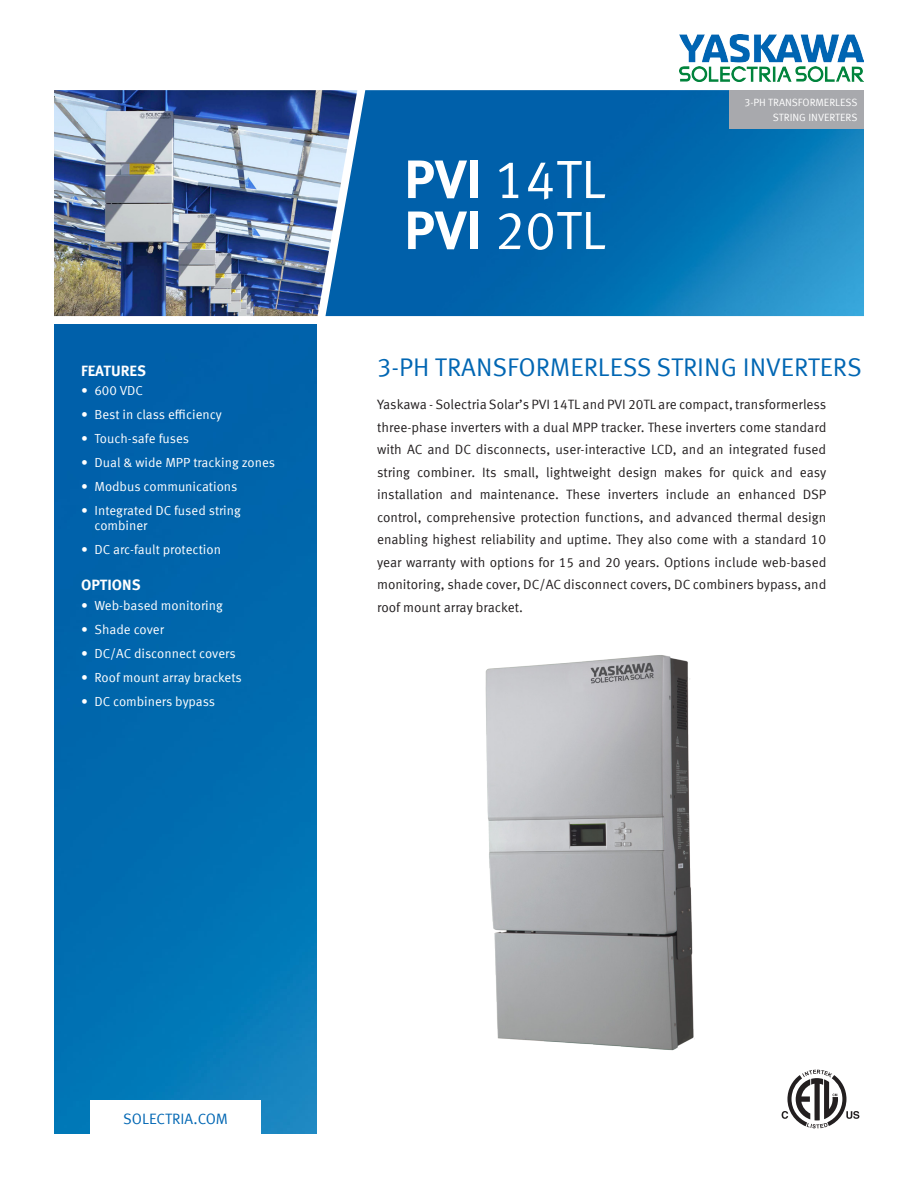
<style>
.page{position:relative;width:918px;height:1188px;background:#fff}
.page>*{position:absolute;margin:0;border:0;box-sizing:border-box;transform-origin:0 0}
.t1{font:54px "Meta Offc Norm";color:#fff}
.t2{font:25.5px "Meta Offc Norm";color:#0166b3}
.Bullet_Sections{font:700 15px "Meta Offc";color:#fff}
.t3{font:15px "Meta Offc Norm";color:#0166b3}
.t4{font:13.5px/22.5px "Meta Offc Norm";color:#231f20;text-align:justify}
.t5{font:13.2px/15px "Meta Offc Norm";color:#fff}
.t6{font:10.5px "Meta Offc Norm";color:#fff}
.s1{font-family:"Meta Offc";font-weight:700}
</style>
<div class="page">
<img style="left:357px;top:90px;width:507px;height:226px">
<img style="left:54px;top:90px;width:303px;height:226px">
<img style="left:680px;top:34px;width:184px;height:47px">
<img style="left:54px;top:324px;width:262px;height:809px">
<img style="left:485px;top:655px;width:210px;height:396px">
<svg style="left:782px;top:1070px;width:77px;height:58px"></svg>
<div style="left:91px;top:1100px;width:170px;height:34px;background:#fff"></div>
<div style="left:729px;top:90px;width:135px;height:39px;background:#a8a9ad"></div>
<p class="Bullet_Sections" style="left:81px;top:362px;width:66px">FEATURES</p>
<p class="t5" style="left:81px;top:384px;width:64px">• 600 VDC</p>
<p class="t5" style="left:81px;top:408px;width:142px">• Best in class efficiency</p>
<p class="t5" style="left:81px;top:432px;width:110px">• Touch-safe fuses</p>
<p class="t5" style="left:81px;top:456px;width:196px">• Dual &amp; wide MPP tracking zones</p>
<p class="t5" style="left:81px;top:480px;width:158px">• Modbus communications</p>
<p class="t5" style="left:94px;top:504px;width:148px;text-indent:-14px">• Integrated DC fused string combiner</p>
<p class="t5" style="left:81px;top:543px;width:142px">• DC arc-fault protection</p>
<p class="Bullet_Sections" style="left:81px;top:576px;width:61px">OPTIONS</p>
<p class="t5" style="left:81px;top:598px;width:143px">• Web-based monitoring</p>
<p class="t5" style="left:81px;top:622px;width:84px">• Shade cover</p>
<p class="t5" style="left:81px;top:646px;width:156px">• DC/AC disconnect covers</p>
<p class="t5" style="left:81px;top:670px;width:162px">• Roof mount array brackets</p>
<p class="t5" style="left:81px;top:694px;width:136px">• DC combiners bypass</p>
<p class="t1" style="left:404px;top:148px;width:203px"><span class="s1">PVI</span> 14TL</p>
<p class="t1" style="left:404px;top:199px;width:203px"><span class="s1">PVI</span> 20TL</p>
<p class="t6" style="left:744px;top:96px;width:115px">3-PH TRANSFORMERLESS</p>
<p class="t6" style="left:773px;top:111px;width:86px">STRING INVERTERS</p>
<p class="t2" style="left:377px;top:352px;width:486px">3-PH TRANSFORMERLESS STRING INVERTERS</p>
<p class="t4" style="left:377px;top:394px;width:451px">Yaskawa - Solectria Solar’s PVI 14TL and PVI 20TL are compact, transformerless three-phase inverters with a dual MPP tracker. These inverters come standard with AC and DC disconnects, user-interactive LCD, and an integrated fused string combiner. Its small, lightweight design makes for quick and easy installation and maintenance. These inverters include an enhanced DSP control, comprehensive protection functions, and advanced thermal design enabling highest reliability and uptime. They also come with a standard 10 year warranty with options for 15 and 20 years. Options include web-based monitoring, shade cover, DC/AC disconnect covers, DC combiners bypass, and roof mount array bracket.</p>
<p class="t3" style="left:123px;top:1110px;width:106px">SOLECTRIA.COM</p>
</div>
